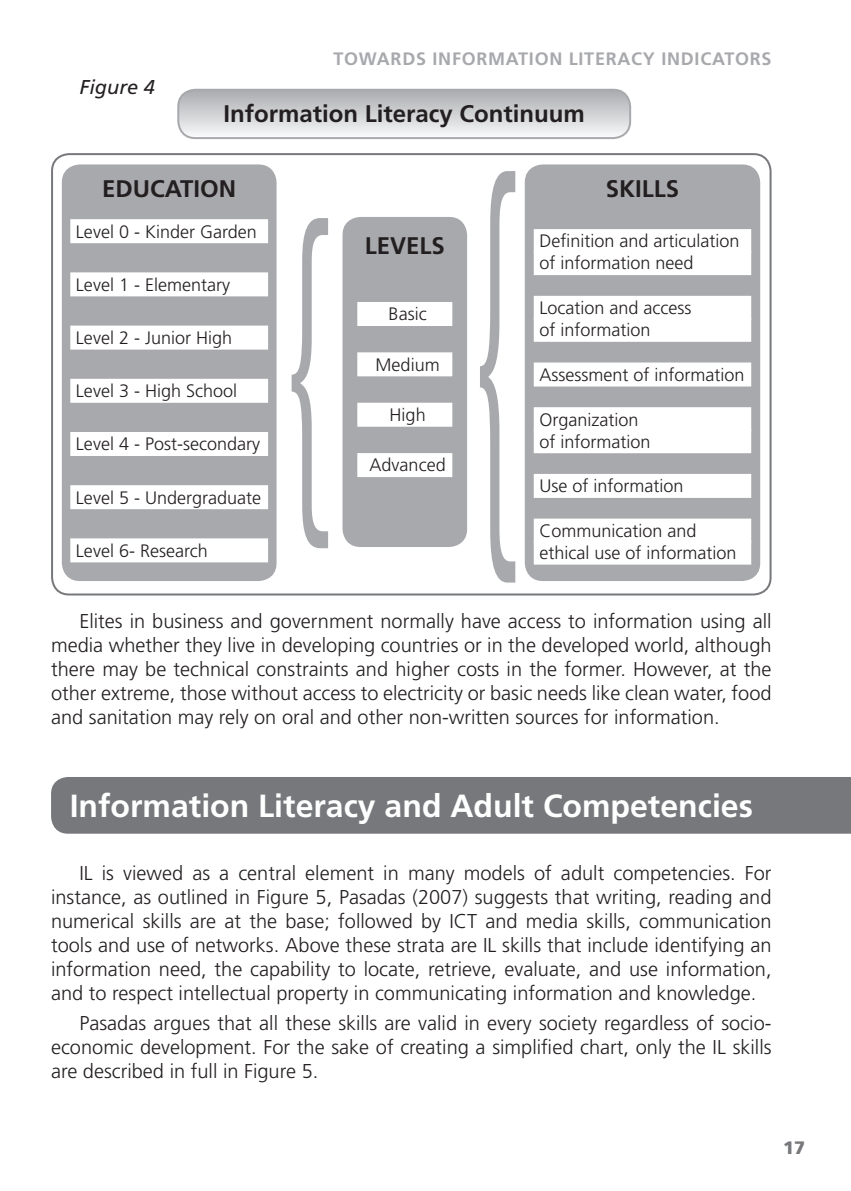
<style>
.page{position:relative;width:851px;height:1191px;background:#fff}
.page>*{position:absolute;margin:0;border:0;box-sizing:border-box;transform-origin:0 0}
.t1{font:700 32px "Frutiger";color:#fff}
.t2{font:700 24px "Frutiger";color:#231f20}
.t3{font:300 20px/24px "Frutiger";color:#231f20;text-align:justify}
.t4{font:italic 20px "Frutiger";color:#231f20}
.t5{font:300 18px/22px "Frutiger";color:#231f20}
.t6{font:700 18px "Frutiger";letter-spacing:.04em;color:#a8a9ad}
.t7{font:900 18px "Frutiger";color:#76787b}
</style>
<div class="page">
<div style="left:51px;top:777px;width:799px;height:56px;background:#76787b"></div>
<div style="left:178px;top:90px;width:452px;height:48px;background:linear-gradient(to bottom,#aaabaf,#f7f8f9);border-radius:17px"></div>
<div style="left:177px;top:89px;width:454px;height:50px;border:2px solid #a8a9ad;border-radius:17px"></div>
<div style="left:51px;top:153px;width:720px;height:442px;border:2px solid #76787b;border-radius:17px"></div>
<div style="left:525px;top:165px;width:234px;height:415px;background:#a8a9ad;border-radius:17px"></div>
<div style="left:524px;top:164px;width:236px;height:417px;border:2px solid #a8a9ad;border-radius:17px"></div>
<div style="left:533px;top:229px;width:218px;height:24px;background:#fff"></div>
<div style="left:533px;top:251px;width:218px;height:24px;background:#fff"></div>
<div style="left:533px;top:296px;width:218px;height:24px;background:#fff"></div>
<div style="left:533px;top:318px;width:218px;height:24px;background:#fff"></div>
<div style="left:533px;top:362px;width:218px;height:24px;background:#fff"></div>
<div style="left:533px;top:407px;width:218px;height:24px;background:#fff"></div>
<div style="left:533px;top:429px;width:218px;height:24px;background:#fff"></div>
<div style="left:533px;top:474px;width:218px;height:24px;background:#fff"></div>
<div style="left:533px;top:518px;width:218px;height:24px;background:#fff"></div>
<div style="left:533px;top:540px;width:218px;height:24px;background:#fff"></div>
<div style="left:343px;top:218px;width:123px;height:328px;background:#a8a9ad;border-radius:17px"></div>
<div style="left:342px;top:217px;width:125px;height:330px;border:2px solid #a8a9ad;border-radius:17px"></div>
<div style="left:357px;top:302px;width:95px;height:24px;background:#fff"></div>
<div style="left:357px;top:352px;width:95px;height:24px;background:#fff"></div>
<div style="left:357px;top:403px;width:95px;height:24px;background:#fff"></div>
<div style="left:357px;top:453px;width:95px;height:24px;background:#fff"></div>
<div style="left:63px;top:165px;width:212px;height:415px;background:#a8a9ad;border-radius:17px"></div>
<div style="left:62px;top:164px;width:214px;height:417px;border:2px solid #a8a9ad;border-radius:17px"></div>
<div style="left:70px;top:219px;width:198px;height:24px;background:#fff"></div>
<div style="left:70px;top:272px;width:198px;height:24px;background:#fff"></div>
<div style="left:70px;top:325px;width:198px;height:24px;background:#fff"></div>
<div style="left:70px;top:379px;width:198px;height:24px;background:#fff"></div>
<div style="left:70px;top:432px;width:198px;height:24px;background:#fff"></div>
<div style="left:70px;top:485px;width:198px;height:24px;background:#fff"></div>
<div style="left:70px;top:538px;width:198px;height:24px;background:#fff"></div>
<svg style="left:480px;top:171px;width:35px;height:411px"></svg>
<svg style="left:291px;top:218px;width:37px;height:330px"></svg>
<p class="t4" style="left:79px;top:79px;width:77px">Figure 4</p>
<p class="t6" style="left:333px;top:51px;width:439px">TOWARDS INFORMATION LITERACY INDICATORS</p>
<p class="t2" style="left:223px;top:104px;width:363px">Information Literacy Continuum</p>
<p class="t2" style="left:102px;top:179px;width:136px">EDUCATION</p>
<p class="t5" style="left:76px;top:222px;width:182px">Level 0 - Kinder Garden</p>
<p class="t5" style="left:76px;top:275px;width:155px">Level 1 - Elementary</p>
<p class="t5" style="left:76px;top:328px;width:158px">Level 2 - Junior High</p>
<p class="t5" style="left:76px;top:381px;width:163px">Level 3 - High School</p>
<p class="t5" style="left:76px;top:434px;width:185px">Level 4 - Post-secondary</p>
<p class="t5" style="left:76px;top:487px;width:187px">Level 5 - Undergraduate</p>
<p class="t5" style="left:76px;top:541px;width:133px">Level 6- Research</p>
<p class="t2" style="left:365px;top:236px;width:82px">LEVELS</p>
<p class="t5" style="left:388px;top:304px;width:39px">Basic</p>
<p class="t5" style="left:375px;top:355px;width:66px">Medium</p>
<p class="t5" style="left:389px;top:405px;width:38px">High</p>
<p class="t5" style="left:369px;top:455px;width:78px">Advanced</p>
<p class="t2" style="left:605px;top:179px;width:75px">SKILLS</p>
<p class="t5" style="left:539px;top:232px;width:202px">Definition and articulation of information need</p>
<p class="t5" style="left:539px;top:298px;width:154px">Location and access of information</p>
<p class="t5" style="left:539px;top:365px;width:207px">Assessment of information</p>
<p class="t5" style="left:539px;top:410px;width:113px">Organization of information</p>
<p class="t5" style="left:539px;top:476px;width:146px">Use of information</p>
<p class="t5" style="left:539px;top:521px;width:199px">Communication and ethical use of information</p>
<p class="t3" style="left:51px;top:610px;width:722px;text-indent:28px">Elites in business and government normally have access to information using all media whether they live in developing countries or in the developed world, although there may be technical constraints and higher costs in the former. However, at the other extreme, those without access to electricity or basic needs like clean water, food and sanitation may rely on oral and other non-written sources for information.</p>
<h1 class="t1" style="left:70px;top:792px;width:684px">Information Literacy and Adult Competencies</h1>
<p class="t3" style="left:51px;top:863px;width:722px;text-indent:28px">IL is viewed as a central element in many models of adult competencies. For instance, as outlined in Figure 5, Pasadas (2007) suggests that writing, reading and numerical skills are at the base; followed by ICT and media skills, communication tools and use of networks. Above these strata are IL skills that include identifying an information need, the capability to locate, retrieve, evaluate, and use information, and to respect intellectual property in communicating information and knowledge.</p>
<p class="t3" style="left:51px;top:1012px;width:722px;text-indent:28px">Pasadas argues that all these skills are valid in every society regardless of socio&shy;economic development. For the sake of creating a simplified chart, only the IL skills are described in full in Figure 5.</p>
<p class="t7" style="left:783px;top:1140px;width:24px">17</p>
</div>
